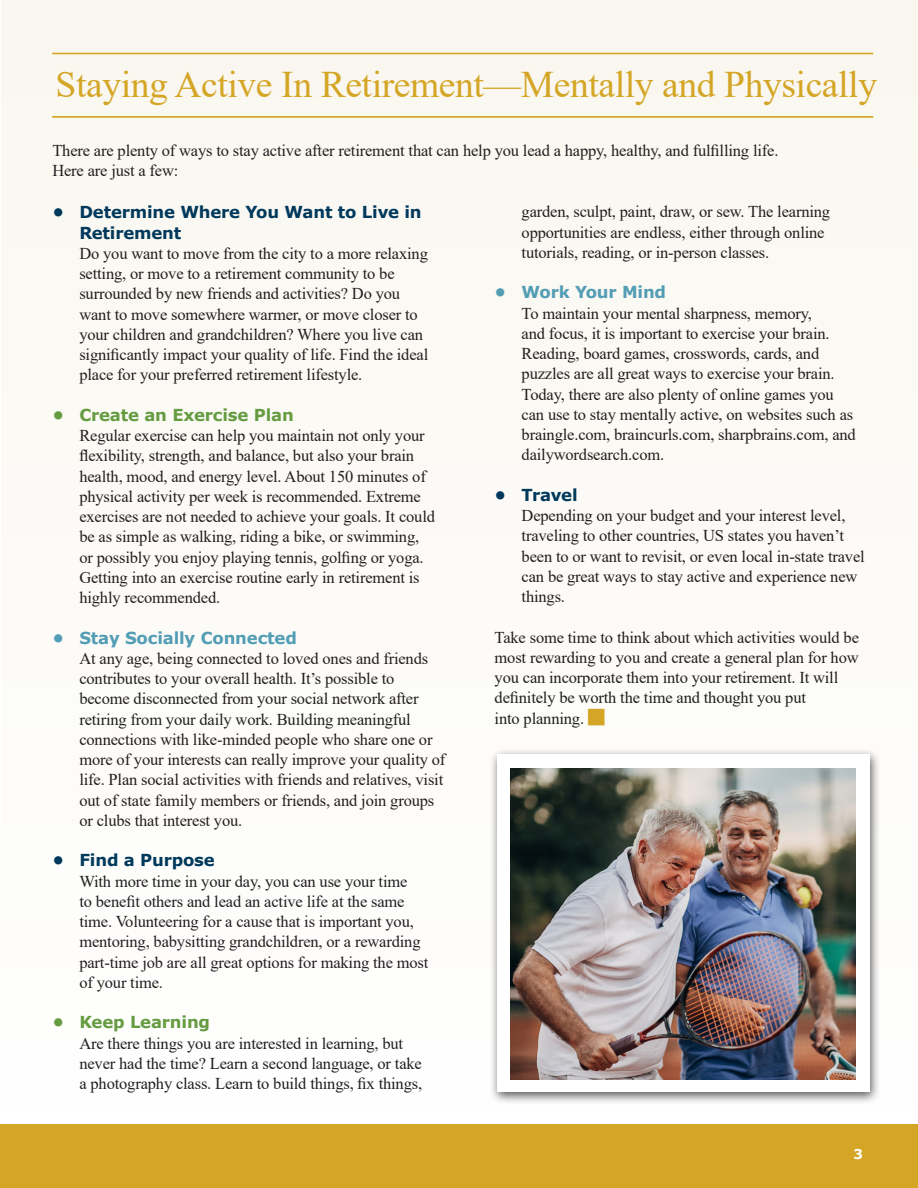
<style>
.page{position:relative;width:918px;height:1188px;background:#fff}
.page>*{position:absolute;margin:0;border:0;box-sizing:border-box;transform-origin:0 0}
.Headline_-_interior{font:37.5px "Times New Roman";letter-spacing:-.01em;color:#d5a626}
.Subhead_-_Dark_Blue{font:16.5px/20.2px "Times New Roman";letter-spacing:-.01em;color:#231f20}
.t1{font:700 13.5px "Verdana";color:#fff}
.s1{font-family:"Verdana Pro";font-weight:700;color:#00395c}
.s2{font-family:"Verdana Pro";font-weight:700;color:#669c41}
.s3{font-family:"Verdana Pro";font-weight:700;color:#539db5}
</style>
<div class="page">
<div style="left:0;top:1124px;width:918px;height:64px;background:#d5a626"></div>
<div style="left:1px;top:0;width:917px;height:1124px;background:#fbfaf6"></div>
<hr style="left:52px;top:117px;width:821px;height:1px;background:#d5a626">
<hr style="left:52px;top:116px;width:821px;height:1px;background:#d5a626">
<hr style="left:52px;top:54px;width:821px;height:1px;background:#d5a626">
<hr style="left:52px;top:53px;width:821px;height:1px;background:#d5a626">
<div style="left:490px;top:748px;width:391px;height:357px;background:#231f20;opacity:.75"></div>
<div style="left:497px;top:754px;width:372px;height:338px;background:#fff"></div>
<img style="left:511px;top:769px;width:345px;height:310px">
<p class="Headline_-_interior" style="left:56px;top:58px;width:823px">Staying Active In Retirement—Mentally and Physically</p>
<p class="Subhead_-_Dark_Blue" style="left:52px;top:140px;width:728px">There are plenty of ways to stay active after retirement that can help you lead a happy, healthy, and fulfilling life.</p>
<p class="Subhead_-_Dark_Blue" style="left:52px;top:160px;width:128px">Here are just a few:</p>
<p class="Subhead_-_Dark_Blue" style="left:79px;top:202px;width:350px;text-indent:-27px"><span class="s1">• Determine Where You Want to Live in Retirement<br></span>Do you want to move from the city to a more relaxing setting, or move to a retirement community to be surrounded by new friends and activities? Do you want to move somewhere warmer, or move closer to your children and grandchildren? Where you live can significantly impact your quality of life. Find the ideal place for your preferred retirement lifestyle.</p>
<p class="Subhead_-_Dark_Blue" style="left:79px;top:405px;width:357px;text-indent:-27px"><span class="s2">• Create an Exercise Plan<br></span>Regular exercise can help you maintain not only your flexibility, strength, and balance, but also your brain health, mood, and energy level. About 150 minutes of physical activity per week is recommended. Extreme exercises are not needed to achieve your goals. It could be as simple as walking, riding a bike, or swimming, or possibly you enjoy playing tennis, golfing or yoga.<br>Getting into an exercise routine early in retirement is highly recommended.</p>
<p class="Subhead_-_Dark_Blue" style="left:79px;top:628px;width:368px;text-indent:-27px"><span class="s3">• Stay Socially Connected<br></span>At any age, being connected to loved ones and friends contributes to your overall health. It’s possible to become disconnected from your social network after retiring from your daily work. Building meaningful connections with like-minded people who share one or more of your interests can really improve your quality of life. Plan social activities with friends and relatives, visit out of state family members or friends, and join groups or clubs that interest you.</p>
<p class="Subhead_-_Dark_Blue" style="left:79px;top:850px;width:351px;text-indent:-27px"><span class="s1">• Find a Purpose<br></span>With more time in your day, you can use your time<br>to benefit others and lead an active life at the same time. Volunteering for a cause that is important you, mentoring, babysitting grandchildren, or a rewarding part-time job are all great options for making the most of your time.</p>
<p class="Subhead_-_Dark_Blue" style="left:79px;top:1012px;width:344px;text-indent:-27px"><span class="s2">• Keep Learning<br></span>Are there things you are interested in learning, but never had the time? Learn a second language, or take a photography class. Learn to build things, fix things,</p>
<p class="Subhead_-_Dark_Blue" style="left:522px;top:201px;width:310px">garden, sculpt, paint, draw, or sew. The learning opportunities are endless, either through online tutorials, reading, or in-person classes.</p>
<p class="Subhead_-_Dark_Blue" style="left:522px;top:282px;width:336px;text-indent:-27px"><span class="s3">• Work Your Mind<br></span>To maintain your mental sharpness, memory,<br>and focus, it is important to exercise your brain.<br>Reading, board games, crosswords, cards, and puzzles are all great ways to exercise your brain.<br>Today, there are also plenty of online games you can use to stay mentally active, on websites such as braingle.com, braincurls.com, sharpbrains.com, and dailywordsearch.com.</p>
<p class="Subhead_-_Dark_Blue" style="left:522px;top:485px;width:345px;text-indent:-27px"><span class="s1">• Travel<br></span>Depending on your budget and your interest level, traveling to other countries, US states you haven’t been to or want to revisit, or even local in-state travel can be great ways to stay active and experience new things.</p>
<p class="Subhead_-_Dark_Blue" style="left:495px;top:626px;width:366px">Take some time to think about which activities would be most rewarding to you and create a general plan for how you can incorporate them into your retirement. It will definitely be worth the time and thought you put</p>
<p class="Subhead_-_Dark_Blue" style="left:495px;top:707px;width:91px">into planning.</p>
<p class="t1" style="left:853px;top:1144px;width:11px">3</p>
</div>
